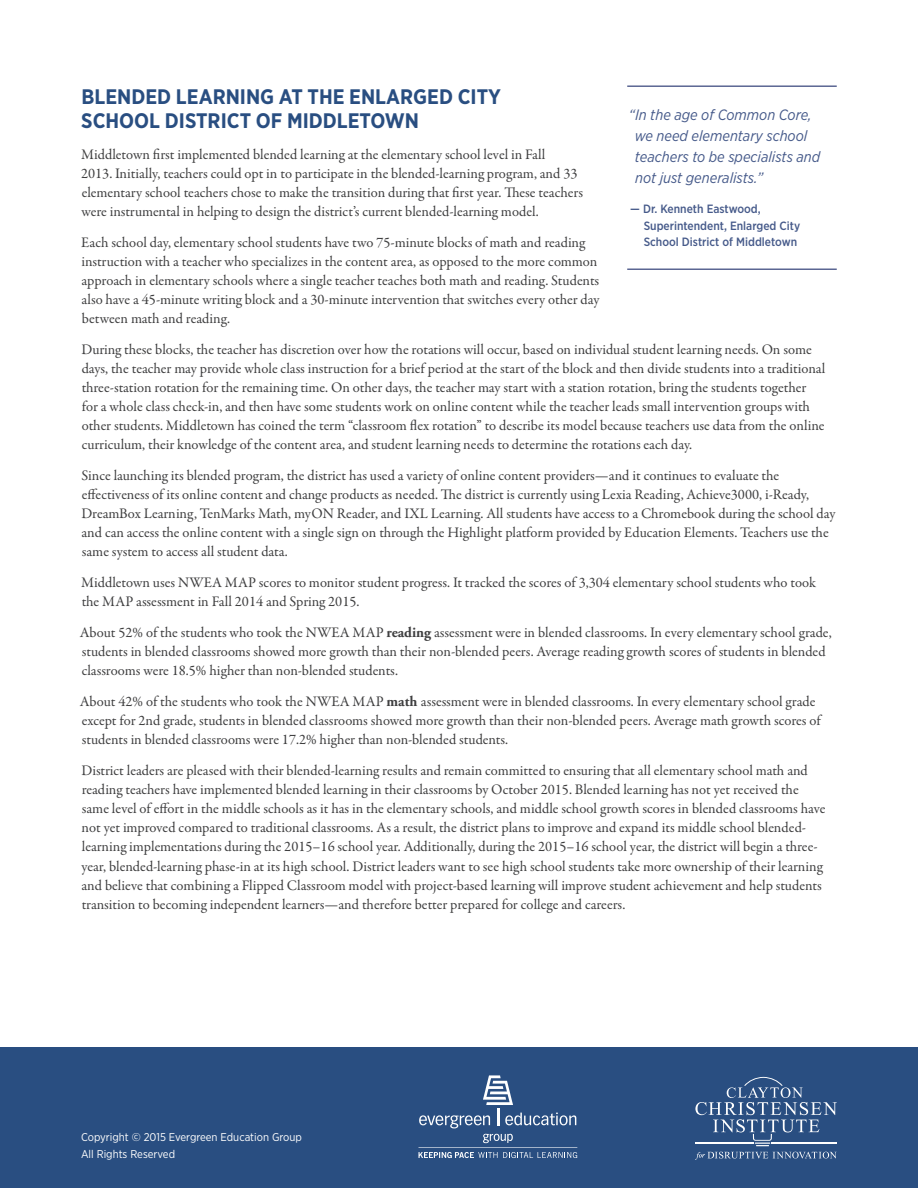
<style>
.page{position:relative;width:918px;height:1188px;background:#fff}
.page>*{position:absolute;margin:0;border:0;box-sizing:border-box;transform-origin:0 0}
.t1{font:700 21px/24px "Gotham Narrow";color:#294e81}
.t2{font:italic 15px/21px "Gotham Narrow";color:#465a8a}
.t3{font:14.7px/19px "Garamond Premr Pro";color:#3e3e3f}
.t4{font:500 12px/16.5px "Gotham Narrow";color:#465a8a}
.t5{font:11.25px/16.5px "Gotham Narrow";color:#fff}
.s1{font-family:"Adobe Garamond Pro";font-weight:700}
</style>
<div class="page">
<div style="left:0;top:1050px;width:918px;height:138px;background:#294e81"></div>
<hr style="left:627px;top:85px;width:210px;height:2px;background:#5b6693">
<hr style="left:627px;top:268px;width:210px;height:2px;background:#5b6693">
<hr style="left:0;top:1047px;width:918px;height:3px;background:#294e81">
<svg style="left:695px;top:1152px;width:142px;height:8px"></svg>
<svg style="left:695px;top:1077px;width:142px;height:69px;background:#456591"></svg>
<svg style="left:419px;top:1075px;width:157px;height:53px;background:#426390"></svg>
<svg style="left:418px;top:1134px;width:159px;height:24px;background:#446491"></svg>
<h1 class="t1" style="left:81px;top:84px;width:421px">BLENDED LEARNING AT THE ENLARGED CITY<br>SCHOOL DISTRICT OF MIDDLETOWN</h1>
<p class="t3" style="left:81px;top:145px;width:503px">Middletown first implemented blended learning at the elementary school level in Fall<br>2013. Initially, teachers could opt in to participate in the blended-learning program, and 33 elementary school teachers chose to make the transition during that first year. These teachers were instrumental in helping to design the district’s current blended-learning model.</p>
<p class="t3" style="left:81px;top:233px;width:520px">Each school day, elementary school students have two 75-minute blocks of math and reading instruction with a teacher who specializes in the content area, as opposed to the more common approach in elementary schools where a single teacher teaches both math and reading. Students also have a 45-minute writing block and a 30-minute intervention that switches every other day between math and reading.</p>
<p class="t3" style="left:81px;top:340px;width:745px">During these blocks, the teacher has discretion over how the rotations will occur, based on individual student learning needs. On some days, the teacher may provide whole class instruction for a brief period at the start of the block and then divide students into a traditional three-station rotation for the remaining time. On other days, the teacher may start with a station rotation, bring the students together for a whole class check-in, and then have some students work on online content while the teacher leads small intervention groups with other students. Middletown has coined the term “classroom flex rotation” to describe its model because teachers use data from the online curriculum, their knowledge of the content area, and student learning needs to determine the rotations each day.</p>
<p class="t3" style="left:81px;top:466px;width:756px">Since launching its blended program, the district has used a variety of online content providers—and it continues to evaluate the effectiveness of its online content and change products as needed. The district is currently using Lexia Reading, Achieve3000, i-Ready, DreamBox Learning, TenMarks Math, myON Reader, and IXL Learning. All students have access to a Chromebook during the school day and can access the online content with a single sign on through the Highlight platform provided by Education Elements. Teachers use the same system to access all student data.</p>
<p class="t3" style="left:81px;top:573px;width:737px">Middletown uses NWEA MAP scores to monitor student progress. It tracked the scores of 3,304 elementary school students who took the MAP assessment in Fall 2014 and Spring 2015.</p>
<p class="t3" style="left:80px;top:623px;width:753px">About 52% of the students who took the NWEA MAP <span class="s1">reading</span> assessment were in blended classrooms. In every elementary school grade, students in blended classrooms showed more growth than their non-blended peers. Average reading growth scores of students in blended classrooms were 18.5% higher than non-blended students.</p>
<p class="t3" style="left:80px;top:692px;width:742px">About 42% of the students who took the NWEA MAP <span class="s1">math</span> assessment were in blended classrooms. In every elementary school grade except for 2nd grade, students in blended classrooms showed more growth than their non-blended peers. Average math growth scores of students in blended classrooms were 17.2% higher than non-blended students.</p>
<p class="t3" style="left:81px;top:761px;width:746px">District leaders are pleased with their blended-learning results and remain committed to ensuring that all elementary school math and reading teachers have implemented blended learning in their classrooms by October 2015. Blended learning has not yet received the same level of effort in the middle schools as it has in the elementary schools, and middle school growth scores in blended classrooms have not yet improved compared to traditional classrooms. As a result, the district plans to improve and expand its middle school blended&shy;learning implementations during the 2015–16 school year. Additionally, during the 2015–16 school year, the district will begin a three&shy;year, blended-learning phase-in at its high school. District leaders want to see high school students take more ownership of their learning and believe that combining a Flipped Classroom model with project-based learning will improve student achievement and help students transition to becoming independent learners—and therefore better prepared for college and careers.</p>
<p class="t2" style="left:635px;top:104px;width:187px;text-indent:-6px">“In the age of Common Core, we need elementary school teachers to be specialists and not just generalists.”</p>
<p class="t4" style="left:644px;top:201px;width:158px;text-indent:-13px">— Dr. Kenneth Eastwood,<br>Superintendent, Enlarged City<br>School District of Middletown</p>
<p class="t5" style="left:81px;top:1129px;width:222px">Copyright © 2015 Evergreen Education Group<br>All Rights Reserved</p>
</div>
